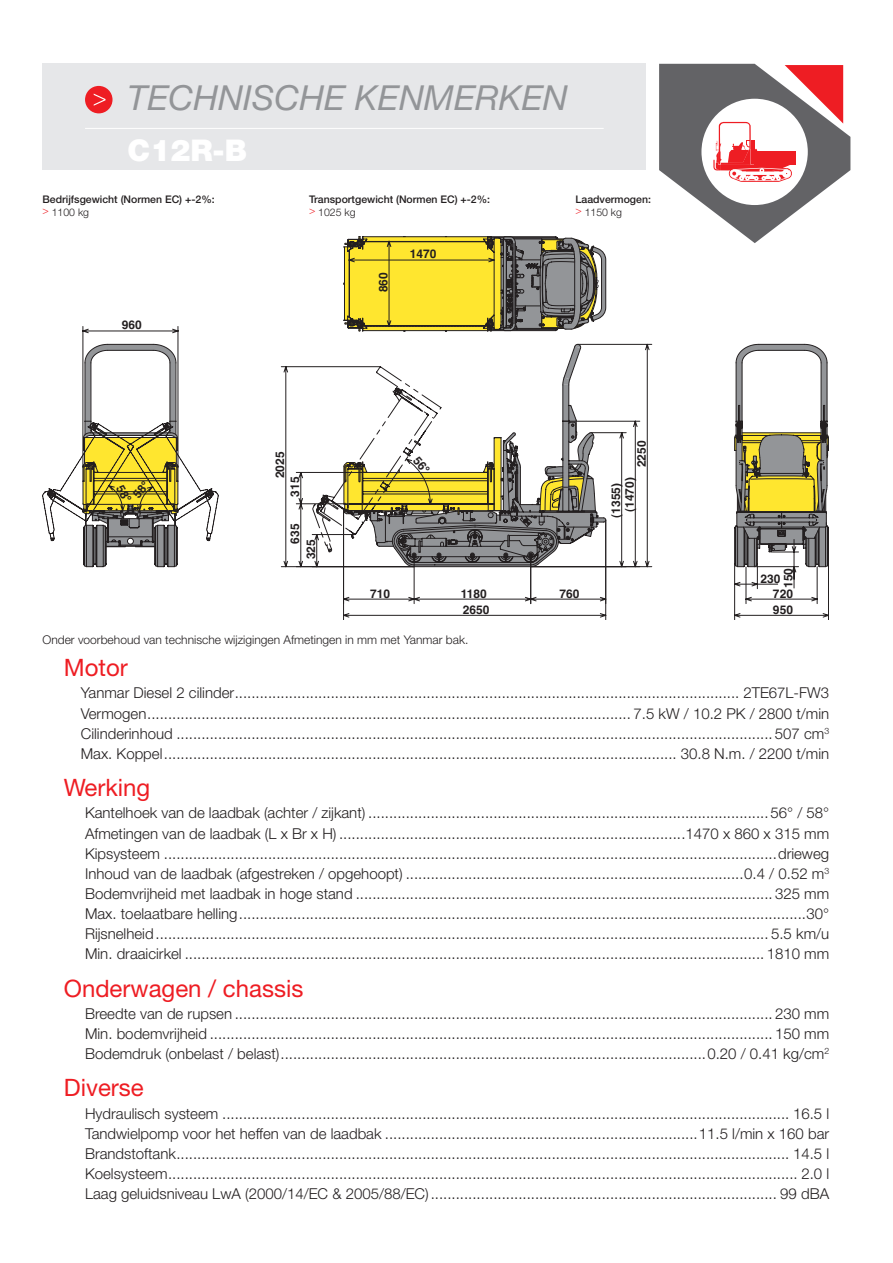
<style>
.page{position:relative;width:893px;height:1263px;background:#fff}
.page>*{position:absolute;margin:0;border:0;box-sizing:border-box;transform-origin:0 0}
.t1{font:italic 34.5px "Helvetica Neue LT Std";color:#939598}
.t2{font:900 30px "Helvetica Neue LT Std";color:#fff}
.t3{font:24px "Helvetica Neue LT Std";color:#ee1d23}
.t4{font:300 15px/20.1px "Helvetica Neue LT Std";color:#231f20;text-align:justify}
.t5{font:300 12px "Helvetica Neue LT Std";color:#231f20}
.t6{font:700 12px "Helvetica";color:#231f20}
.t7{font:500 10.5px/12.6px "Helvetica Neue LT Std";color:#231f20}
.s1{font-weight:300;color:#ee1d23}
.s2{font-weight:300}
</style>
<div class="page">
<svg style="left:344px;top:236px;width:262px;height:96px;background:#baac4c"></svg>
<svg style="left:734px;top:344px;width:95px;height:276px"></svg>
<div style="left:43px;top:64px;width:603px;height:106px;background:#e6e7e9"></div>
<svg style="left:659px;top:64px;width:191px;height:179px"></svg>
<div style="left:85px;top:86px;width:28px;height:27px;background:#ee1d23;border-radius:50%"></div>
<svg style="left:94px;top:94px;width:12px;height:12px"></svg>
<hr style="left:85px;top:128px;width:519px;height:1px;background:#fff">
<svg style="left:43px;top:326px;width:176px;height:241px"></svg>
<svg style="left:281px;top:344px;width:371px;height:276px"></svg>
<h1 class="t1" style="left:128px;top:77px;width:442px">TECHNISCHE KENMERKEN</h1>
<h2 class="t2" style="left:128px;top:132px;width:121px">C12R-B</h2>
<p class="t7" style="left:43px;top:193px;width:174px">Bedrijfsgewicht (Normen EC) +-2%: <span class="s1">&gt;</span> <span class="s2">1100 kg</span></p>
<p class="t7" style="left:309px;top:193px;width:183px">Transportgewicht (Normen EC) +-2%: <span class="s1">&gt;</span> <span class="s2">1025 kg</span></p>
<p class="t7" style="left:575px;top:193px;width:77px">Laadvermogen: <span class="s1">&gt;</span> <span class="s2">1150 kg</span></p>
<p class="t6" style="left:122px;top:315px;width:22px">960</p>
<p class="t6" style="left:374px;top:292px;width:22px;rotate:-90deg">860</p>
<p class="t6" style="left:410px;top:245px;width:28px">1470</p>
<p class="t6" style="left:270px;top:478px;width:28px;rotate:-90deg">2025</p>
<p class="t6" style="left:285px;top:497px;width:22px;rotate:-90deg">315</p>
<p class="t6" style="left:285px;top:544px;width:22px;rotate:-90deg">635</p>
<p class="t6" style="left:301px;top:559px;width:22px;rotate:-90deg">325</p>
<p class="t6" style="left:370px;top:584px;width:22px">710</p>
<p class="t6" style="left:560px;top:584px;width:22px">760</p>
<p class="t6" style="left:461px;top:584px;width:28px">1180</p>
<p class="t6" style="left:463px;top:600px;width:28px">2650</p>
<p class="t6" style="left:632px;top:467px;width:28px;rotate:-90deg">2250</p>
<p class="t6" style="left:620px;top:512px;width:36px;rotate:-90deg">(1470)</p>
<p class="t6" style="left:606px;top:518px;width:36px;rotate:-90deg">(1355)</p>
<p class="t6" style="left:760px;top:569px;width:22px">230</p>
<p class="t6" style="left:778px;top:588px;width:22px;rotate:-90deg">150</p>
<p class="t6" style="left:773px;top:584px;width:22px">720</p>
<p class="t6" style="left:773px;top:600px;width:22px">950</p>
<p class="t5" style="left:43px;top:632px;width:427px">Onder voorbehoud van technische wijzigingen Afmetingen in mm met Yanmar bak.</p>
<h3 class="t3" style="left:64px;top:653px;width:66px">Motor</h3>
<p class="t4" style="left:81px;top:683px;width:750px">Yanmar Diesel 2 cilinder ......................................................................................................................... 2TE67L-FW3<br>Vermogen .................................................................................................................... 7.5 kW / 10.2 PK / 2800 t/min Cilinderinhoud ............................................................................................................................................... 507 cm<sup>3<br></sup>Max. Koppel ........................................................................................................................... 30.8 N.m. / 2200 t/min</p>
<h3 class="t3" style="left:64px;top:773px;width:88px">Werking</h3>
<p class="t4" style="left:85px;top:803px;width:746px">Kantelhoek van de laadbak (achter / zijkant) ................................................................................................56° / 58° Afmetingen van de laadbak (L x Br x H) ...................................................................................1470 x 860 x 315 mm Kipsysteem ...................................................................................................................................................drieweg Inhoud van de laadbak (afgestreken / opgehoopt) .................................................................................0.4 / 0.52 m<sup>3<br></sup>Bodemvrijheid met laadbak in hoge stand .................................................................................................... 325 mm Max. toelaatbare helling ........................................................................................................................................30° Rijsnelheid ................................................................................................................................................... 5.5 km/u Min. draaicirkel ........................................................................................................................................... 1810 mm</p>
<h3 class="t3" style="left:64px;top:974px;width:241px">Onderwagen / chassis</h3>
<p class="t4" style="left:85px;top:1003px;width:746px">Breedte van de rupsen ................................................................................................................................. 230 mm Min. bodemvrijheid ....................................................................................................................................... 150 mm Bodemdruk (onbelast / belast) ......................................................................................................0.20 / 0.41 kg/cm<sup>2</sup></p>
<h3 class="t3" style="left:64px;top:1073px;width:81px">Diverse</h3>
<p class="t4" style="left:85px;top:1103px;width:746px">Hydraulisch systeem ........................................................................................................................................ 16.5 l Tandwielpomp voor het heffen van de laadbak ...........................................................................11.5 l/min x 160 bar Brandstoftank ................................................................................................................................................... 14.5 l Koelsysteem ....................................................................................................................................................... 2.0 l Laag geluidsniveau LwA (2000/14/EC &amp; 2005/88/EC) ................................................................................... 99 dBA</p>
</div>
